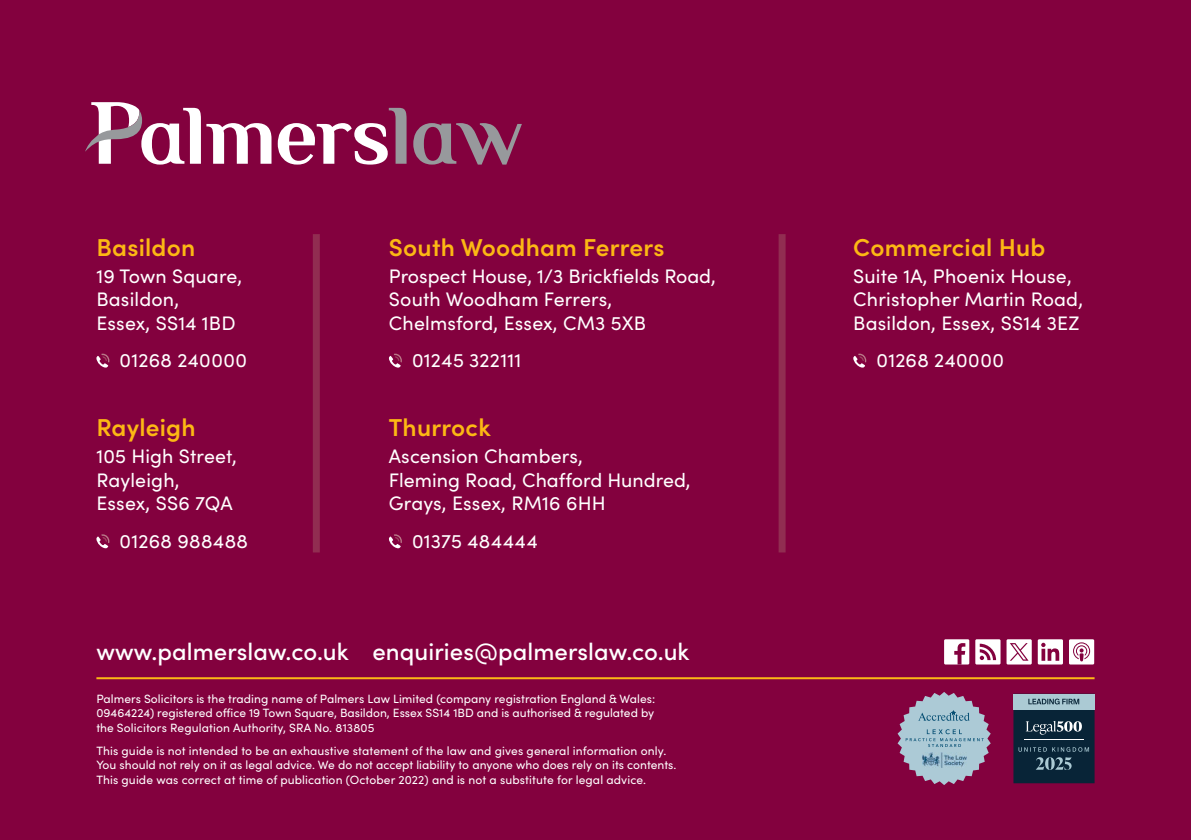
<style>
.page{position:relative;width:1191px;height:840px;background:#fff}
.page>*{position:absolute;margin:0;border:0;box-sizing:border-box;transform-origin:0 0}
.t1{font:600 24.4px "Sofia Pro";letter-spacing:.01em;color:#fcb814}
.t2{font:500 24px "Sofia Pro";letter-spacing:.005em;color:#fff}
.t3{font:19.6px/23.4px "Sofia Pro";letter-spacing:.01em;color:#fff}
.t4{font:12px/14.4px "Sofia Pro";letter-spacing:.01em;color:#fff;text-align:justify}
</style>
<div class="page">
<div style="left:0;top:0;width:1191px;height:839px;background:#83013e"></div>
<hr style="left:96px;top:676px;width:998px;height:2px;background:#fcb814">
<div style="left:1037px;top:639px;width:26px;height:25px;background:#fff"></div>
<svg style="left:1041px;top:642px;width:18px;height:18px"></svg>
<div style="left:944px;top:639px;width:25px;height:25px;background:#fff"></div>
<svg style="left:954px;top:643px;width:11px;height:21px"></svg>
<div style="left:975px;top:639px;width:25px;height:25px;background:#fff"></div>
<svg style="left:979px;top:643px;width:17px;height:16px"></svg>
<div style="left:1069px;top:639px;width:25px;height:25px;background:#fff"></div>
<svg style="left:1073px;top:642px;width:17px;height:19px"></svg>
<div style="left:1006px;top:639px;width:25px;height:25px;background:#fff"></div>
<svg style="left:1010px;top:643px;width:18px;height:17px"></svg>
<svg style="left:96px;top:353px;width:13px;height:15px"></svg>
<svg style="left:853px;top:353px;width:13px;height:15px"></svg>
<svg style="left:389px;top:353px;width:13px;height:15px"></svg>
<svg style="left:96px;top:534px;width:13px;height:14px"></svg>
<svg style="left:389px;top:534px;width:13px;height:14px"></svg>
<div style="left:313px;top:234px;width:7px;height:318px;background:#912d51"></div>
<div style="left:778px;top:234px;width:7px;height:318px;background:#912d51"></div>
<svg style="left:85px;top:102px;width:437px;height:62px"></svg>
<svg style="left:897px;top:692px;width:93px;height:92px"></svg>
<div style="left:1013px;top:693px;width:81px;height:89px;background:#082437"></div>
<div style="left:1013px;top:693px;width:81px;height:16px;background:#abcad4"></div>
<svg style="left:1025px;top:721px;width:57px;height:13px"></svg>
<svg style="left:1018px;top:747px;width:71px;height:22px"></svg>
<hr style="left:1024px;top:739px;width:59px;height:1px;background:#fff">
<svg style="left:1028px;top:698px;width:51px;height:6px"></svg>
<p class="t1" style="left:96px;top:228px;width:100px">Basildon</p>
<p class="t3" style="left:96px;top:263px;width:147px">19 Town Square,<br>Basildon,<br>Essex, SS14 1BD</p>
<p class="t3" style="left:120px;top:347px;width:129px">01268 240000</p>
<p class="t1" style="left:96px;top:409px;width:101px">Rayleigh</p>
<p class="t3" style="left:96px;top:443px;width:142px">105 High Street,<br>Rayleigh,<br>Essex, SS6 7QA</p>
<p class="t3" style="left:120px;top:527px;width:130px">01268 988488</p>
<p class="t1" style="left:389px;top:228px;width:277px">South Woodham Ferrers</p>
<p class="t3" style="left:389px;top:263px;width:328px">Prospect House, 1/3 Brickfields Road,<br>South Woodham Ferrers,<br>Chelmsford, Essex, CM3 5XB</p>
<p class="t3" style="left:412px;top:347px;width:111px">01245 322111</p>
<p class="t1" style="left:389px;top:409px;width:103px">Thurrock</p>
<p class="t3" style="left:389px;top:443px;width:303px">Ascension Chambers,<br>Fleming Road, Chafford Hundred,<br>Grays, Essex, RM16 6HH</p>
<p class="t3" style="left:412px;top:527px;width:127px">01375 484444</p>
<p class="t2" style="left:96px;top:633px;width:594px">www.palmerslaw.co.uk enquiries@palmerslaw.co.uk</p>
<p class="t4" style="left:96px;top:690px;width:560px">Palmers Solicitors is the trading name of Palmers Law Limited (company registration England &amp; Wales:<br>09464224) registered office 19 Town Square, Basildon, Essex SS14 1BD and is authorised &amp; regulated by the Solicitors Regulation Authority, SRA No. 813805</p>
<p class="t4" style="left:96px;top:742px;width:581px;text-align:left">This guide is not intended to be an exhaustive statement of the law and gives general information only.<br>You should not rely on it as legal advice. We do not accept liability to anyone who does rely on its contents.<br>This guide was correct at time of publication (October 2022) and is not a substitute for legal advice.</p>
<p class="t1" style="left:853px;top:228px;width:194px">Commercial Hub</p>
<p class="t3" style="left:853px;top:263px;width:231px">Suite 1A, Phoenix House,<br>Christopher Martin Road,<br>Basildon, Essex, SS14 3EZ</p>
<p class="t3" style="left:876px;top:347px;width:129px">01268 240000</p>
</div>
